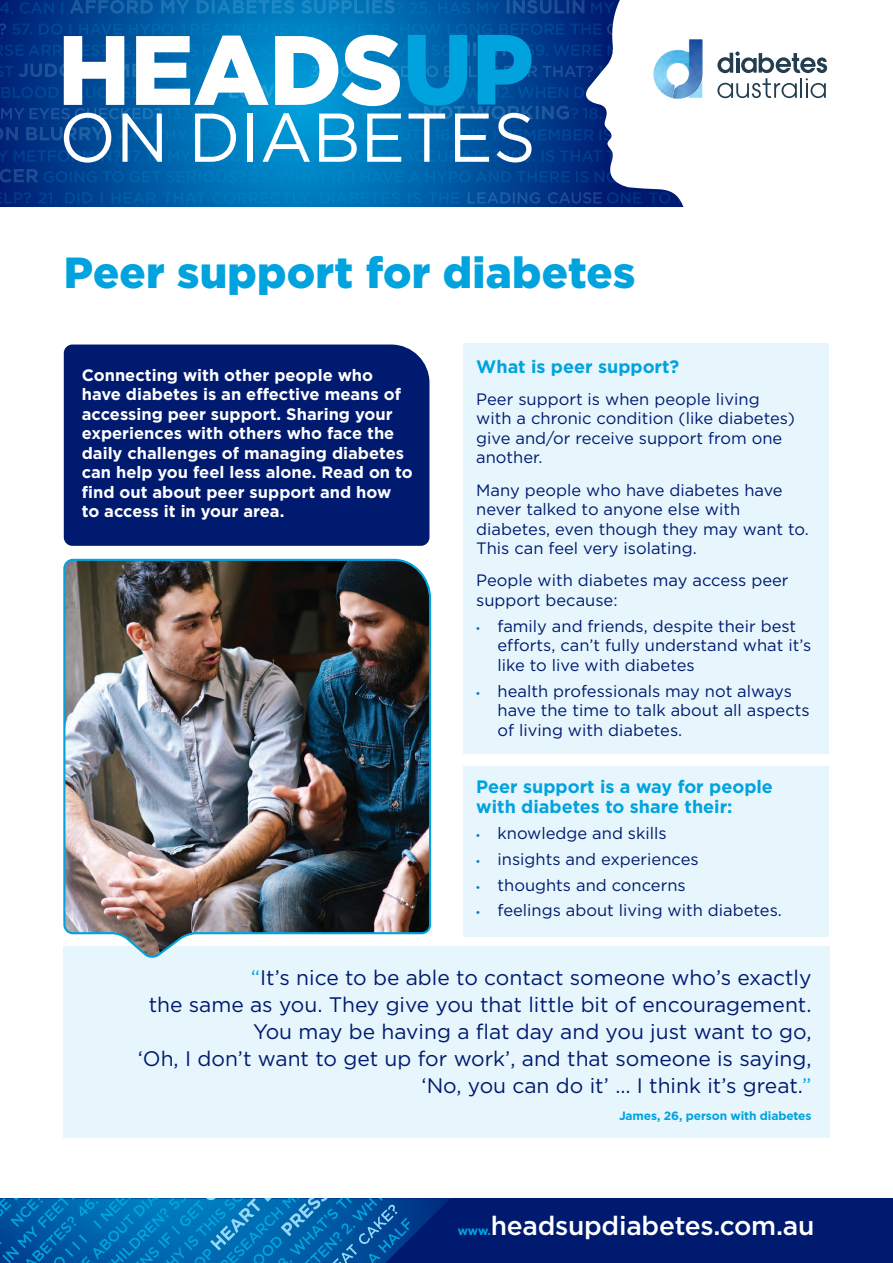
<style>
.page{position:relative;width:893px;height:1263px;background:#fff}
.page>*{position:absolute;margin:0;border:0;box-sizing:border-box;transform-origin:0 0}
.t1{font:900 43.5px "Gotham";letter-spacing:.005em;color:#00a3de}
.t2{font:500 26.4px "Gotham";letter-spacing:-.01em;color:#fff}
.t3{font:21px/27px "Gotham";color:#001a70;text-align:right}
.t4{font:700 18px/19.5px "Gotham";color:#00a3de}
.t5{font:16.5px/19.5px "Gotham";color:#001a70}
.t6{font:700 16.5px/19.5px "Gotham";color:#fff}
.t7{font:700 12px "Gotham";letter-spacing:-.01em;color:#00a3de}
.s1{font-family:"Myriad Pro";font-size:13.5px;color:#0077c0}
.s2{color:#00a3de}
.s3{font-weight:700;font-size:12px;color:#00a3de}
</style>
<div class="page">
<svg style="left:0;top:0;width:684px;height:207px;background:#1562a7"></svg>
<div style="left:463px;top:343px;width:366px;height:411px;background:#e6f6fc"></div>
<div style="left:463px;top:766px;width:366px;height:170px;background:#e6f6fc"></div>
<div style="left:63px;top:946px;width:766px;height:191px;background:#e6f6fc"></div>
<div style="left:0;top:1198px;width:893px;height:65px;background:#001a70"></div>
<svg style="left:0;top:1198px;width:449px;height:65px;background:#0363aa"></svg>
<div style="left:64px;top:344px;width:365px;height:202px;background:#001a70"></div>
<img style="left:63px;top:558px;width:369px;height:400px">
<svg style="left:0;top:23px;width:828px;height:140px"></svg>
<p class="t1" style="left:64px;top:247px;width:573px">Peer support for diabetes</p>
<p class="t6" style="left:82px;top:365px;width:332px">Connecting with other people who have diabetes is an effective means of accessing peer support. Sharing your experiences with others who face the daily challenges of managing diabetes can help you feel less alone. Read on to find out about peer support and how to access it in your area.</p>
<p class="t4" style="left:476px;top:356px;width:205px">What is peer support?</p>
<p class="t5" style="left:476px;top:389px;width:320px">Peer support is when people living with a chronic condition (like diabetes) give and/or receive support from one another.</p>
<p class="t5" style="left:476px;top:480px;width:334px">Many people who have diabetes have never talked to anyone else with diabetes, even though they may want to.<br>This can feel very isolating.</p>
<p class="t5" style="left:476px;top:570px;width:314px">People with diabetes may access peer support because:</p>
<p class="t5" style="left:497px;top:616px;width:315px;text-indent:-21px"><span class="s1">•</span> family and friends, despite their best efforts, can’t fully understand what it’s like to live with diabetes</p>
<p class="t5" style="left:497px;top:681px;width:314px;text-indent:-21px"><span class="s1">•</span> health professionals may not always have the time to talk about all aspects of living with diabetes.</p>
<p class="t4" style="left:476px;top:777px;width:298px">Peer support is a way for people with diabetes to share their:</p>
<p class="t5" style="left:476px;top:823px;width:192px"><span class="s1">•</span> knowledge and skills</p>
<p class="t5" style="left:476px;top:849px;width:224px"><span class="s1">•</span> insights and experiences</p>
<p class="t5" style="left:476px;top:875px;width:211px"><span class="s1">•</span> thoughts and concerns</p>
<p class="t5" style="left:476px;top:900px;width:307px"><span class="s1">•</span> feelings about living with diabetes.</p>
<p class="t3" style="left:138px;top:963px;width:675px"><span class="s2">“</span>It’s nice to be able to contact someone who’s exactly<br>the same as you. They give you that little bit of encouragement.<br>You may be having a flat day and you just want to go,<br>‘Oh, I don’t want to get up for work’, and that someone is saying, ‘No, you can do it’ … I think it’s great.<span class="s2">”</span></p>
<p class="t7" style="left:619px;top:1109px;width:194px">James, 26, person with diabetes</p>
<p class="t2" style="left:458px;top:1211px;width:358px"><span class="s3">www.</span>headsupdiabetes.com.au</p>
</div>
